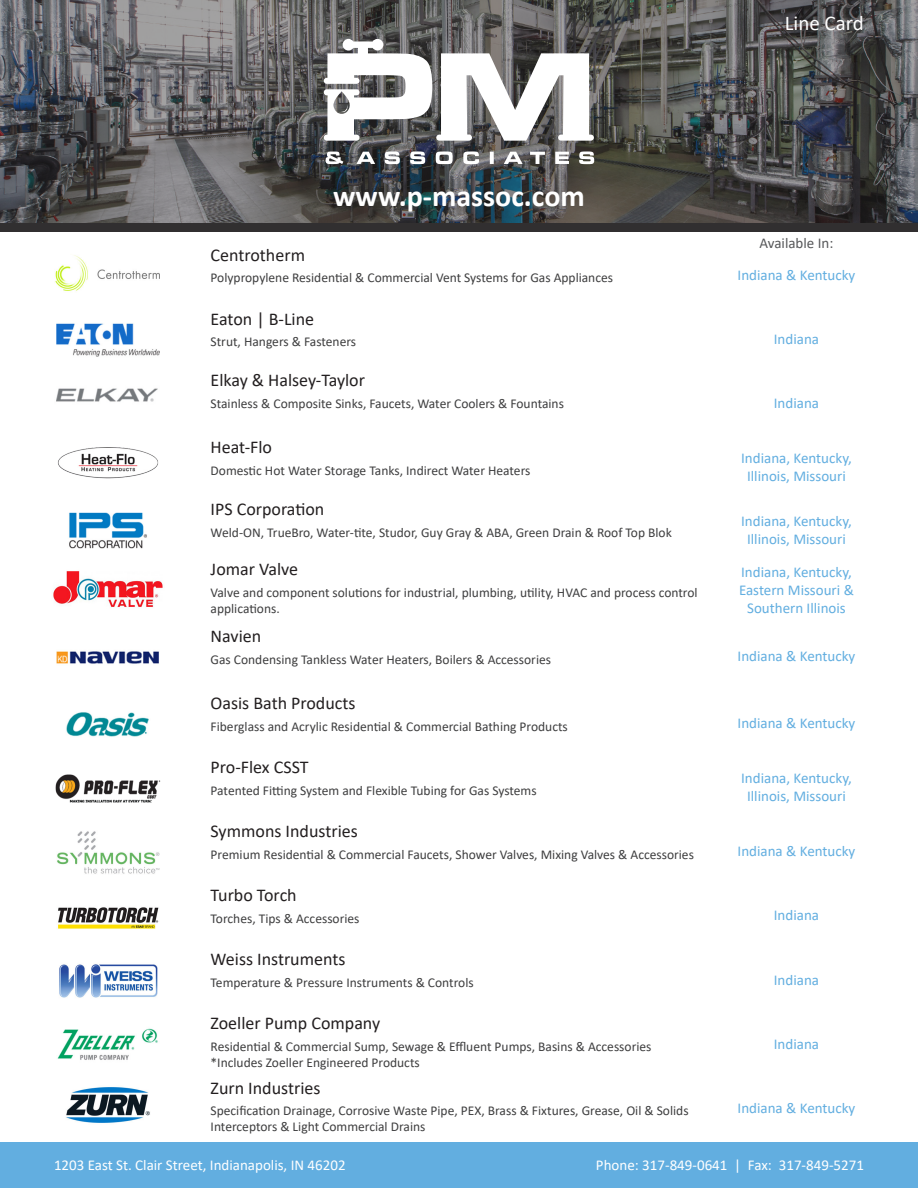
<style>
.page{position:relative;width:918px;height:1188px;background:#fff}
.page>*{position:absolute;margin:0;border:0;box-sizing:border-box;transform-origin:0 0}
.Manufacturer_Name{font:700 30px "Calibri";color:#fff}
.Manufacturer_Name-2{font:21px "Calibri";color:#fff}
.Manufacturer_Name-3{font:18px "Calibri";color:#231f20}
.Territory{font:15px/18px "Calibri";color:#62aee0;text-align:center}
.Manufacturer_Name-4{font:15px "Calibri";color:#fff}
.Territory-2{font:15px "Calibri";color:#57585a}
.Description{font:13.5px/16.2px "Calibri";color:#3e3e3f}
</style>
<div class="page">
<div style="left:0;top:0;width:918px;height:231px;background:#312f30"></div>
<img style="left:0;top:0;width:918px;height:222px">
<svg style="left:326px;top:151px;width:268px;height:13px;background:#8f9091"></svg>
<svg style="left:324px;top:39px;width:270px;height:102px;background:#b3b3b3"></svg>
<div style="left:0;top:1143px;width:918px;height:45px;background:#62aee0"></div>
<img style="left:55px;top:255px;width:105px;height:36px">
<img style="left:56px;top:323px;width:104px;height:34px">
<img style="left:56px;top:388px;width:102px;height:14px">
<img style="left:69px;top:512px;width:78px;height:37px">
<img style="left:56px;top:651px;width:103px;height:13px">
<img style="left:66px;top:712px;width:83px;height:25px">
<img style="left:57px;top:831px;width:103px;height:43px">
<img style="left:58px;top:907px;width:101px;height:22px">
<img style="left:59px;top:964px;width:99px;height:34px">
<img style="left:57px;top:1028px;width:101px;height:32px">
<img style="left:66px;top:1087px;width:84px;height:36px">
<img style="left:55px;top:774px;width:106px;height:29px">
<img style="left:57px;top:447px;width:102px;height:32px">
<img style="left:53px;top:571px;width:110px;height:36px">
<p class="Manufacturer_Name" style="left:333px;top:174px;width:253px">www.p-massoc.com</p>
<p class="Manufacturer_Name-2" style="left:785px;top:8px;width:81px">Line Card</p>
<p class="Territory-2" style="left:759px;top:233px;width:76px">Available In:</p>
<p class="Manufacturer_Name-3" style="left:211px;top:242px;width:96px">Centrotherm</p>
<p class="Description" style="left:211px;top:270px;width:404px">Polypropylene Residential &amp; Commercial Vent Systems for Gas Appliances</p>
<p class="Territory" style="left:738px;top:266px;width:119px">Indiana &amp; Kentucky</p>
<p class="Manufacturer_Name-3" style="left:211px;top:306px;width:105px">Eaton | B-Line</p>
<p class="Description" style="left:211px;top:334px;width:147px">Strut, Hangers &amp; Fasteners</p>
<p class="Territory" style="left:774px;top:330px;width:47px">Indiana</p>
<p class="Manufacturer_Name-3" style="left:211px;top:368px;width:156px">Elkay &amp; Halsey-Taylor</p>
<p class="Description" style="left:211px;top:395px;width:355px">Stainless &amp; Composite Sinks, Faucets, Water Coolers &amp; Fountains</p>
<p class="Territory" style="left:774px;top:394px;width:47px">Indiana</p>
<p class="Manufacturer_Name-3" style="left:211px;top:435px;width:63px">Heat-Flo</p>
<p class="Description" style="left:211px;top:462px;width:321px">Domestic Hot Water Storage Tanks, Indirect Water Heaters</p>
<p class="Manufacturer_Name-3" style="left:211px;top:497px;width:115px">IPS Corporation</p>
<p class="Description" style="left:211px;top:524px;width:463px">Weld-ON, TrueBro, Water-tite, Studor, Guy Gray &amp; ABA, Green Drain &amp; Roof Top Blok</p>
<p class="Manufacturer_Name-3" style="left:211px;top:557px;width:89px">Jomar Valve</p>
<p class="Description" style="left:211px;top:584px;width:489px">Valve and component solutions for industrial, plumbing, utility, HVAC and process control applications.</p>
<p class="Territory" style="left:741px;top:449px;width:112px">Indiana, Kentucky,<br>Illinois, Missouri</p>
<p class="Territory" style="left:741px;top:511px;width:112px">Indiana, Kentucky,<br>Illinois, Missouri</p>
<p class="Territory" style="left:739px;top:562px;width:116px">Indiana, Kentucky,<br>Eastern Missouri &amp;<br>Southern Illinois</p>
<p class="Manufacturer_Name-3" style="left:211px;top:624px;width:52px">Navien</p>
<p class="Description" style="left:211px;top:651px;width:342px">Gas Condensing Tankless Water Heaters, Boilers &amp; Accessories</p>
<p class="Territory" style="left:738px;top:647px;width:119px">Indiana &amp; Kentucky</p>
<p class="Manufacturer_Name-3" style="left:211px;top:691px;width:146px">Oasis Bath Products</p>
<p class="Description" style="left:211px;top:718px;width:359px">Fiberglass and Acrylic Residential &amp; Commercial Bathing Products</p>
<p class="Territory" style="left:738px;top:714px;width:119px">Indiana &amp; Kentucky</p>
<p class="Manufacturer_Name-3" style="left:211px;top:755px;width:100px">Pro-Flex CSST</p>
<p class="Description" style="left:211px;top:782px;width:328px">Patented Fitting System and Flexible Tubing for Gas Systems</p>
<p class="Territory" style="left:741px;top:769px;width:112px">Indiana, Kentucky,<br>Illinois, Missouri</p>
<p class="Manufacturer_Name-3" style="left:211px;top:819px;width:149px">Symmons Industries</p>
<p class="Description" style="left:211px;top:846px;width:485px">Premium Residential &amp; Commercial Faucets, Shower Valves, Mixing Valves &amp; Accessories</p>
<p class="Territory" style="left:738px;top:842px;width:119px">Indiana &amp; Kentucky</p>
<p class="Manufacturer_Name-3" style="left:211px;top:883px;width:88px">Turbo Torch</p>
<p class="Description" style="left:211px;top:910px;width:150px">Torches, Tips &amp; Accessories</p>
<p class="Territory" style="left:774px;top:906px;width:47px">Indiana</p>
<p class="Manufacturer_Name-3" style="left:211px;top:947px;width:136px">Weiss Instruments</p>
<p class="Description" style="left:211px;top:974px;width:265px">Temperature &amp; Pressure Instruments &amp; Controls</p>
<p class="Territory" style="left:774px;top:970px;width:47px">Indiana</p>
<p class="Manufacturer_Name-3" style="left:211px;top:1011px;width:171px">Zoeller Pump Company</p>
<p class="Description" style="left:211px;top:1038px;width:442px">Residential &amp; Commercial Sump, Sewage &amp; Effluent Pumps, Basins &amp; Accessories *Includes Zoeller Engineered Products</p>
<p class="Territory" style="left:774px;top:1034px;width:47px">Indiana</p>
<p class="Manufacturer_Name-3" style="left:211px;top:1075px;width:111px">Zurn Industries</p>
<p class="Description" style="left:211px;top:1102px;width:480px">Specification Drainage, Corrosive Waste Pipe, PEX, Brass &amp; Fixtures, Grease, Oil &amp; Solids<br>Interceptors &amp; Light Commercial Drains</p>
<p class="Territory" style="left:738px;top:1098px;width:119px">Indiana &amp; Kentucky</p>
<p class="Manufacturer_Name-4" style="left:54px;top:1155px;width:293px">1203 East St. Clair Street, Indianapolis, IN 46202</p>
<p class="Manufacturer_Name-4" style="left:596px;top:1155px;width:270px">Phone: 317-849-0641 | Fax: 317-849-5271</p>
</div>
